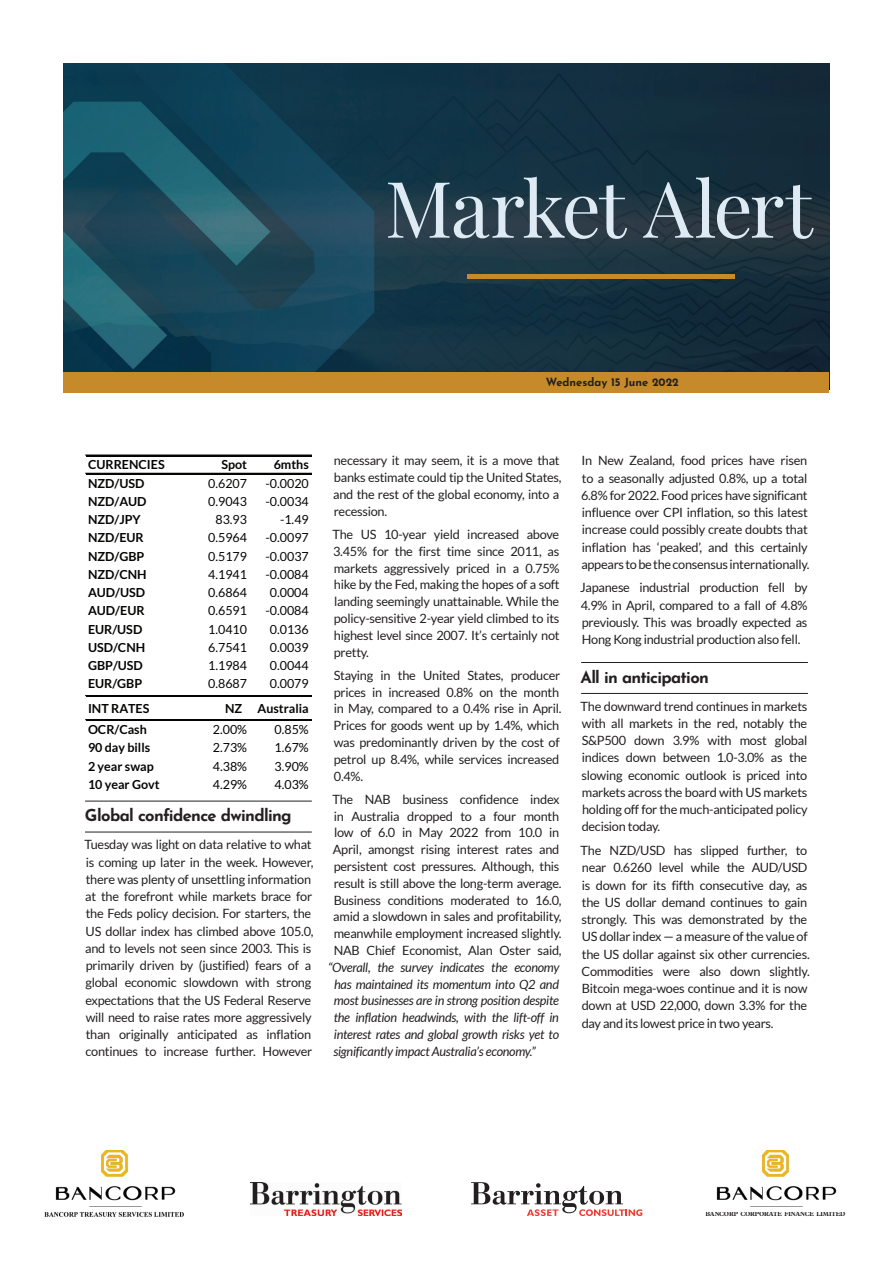
<style>
.page{position:relative;width:893px;height:1263px;background:#fff}
.page>*{position:absolute;margin:0;border:0;box-sizing:border-box;transform-origin:0 0}
.t1{font:78px "Playfair Display";letter-spacing:-.03em;color:#deeaf4}
.t2{font:700 16.5px "Josefin Sans";letter-spacing:-.04em;color:#231f20}
.t3{font:12.75px/17.2px "Lato";letter-spacing:-.02em;color:#231f20}
.t4{font:italic 12.75px/17px "Lato";letter-spacing:-.02em;color:#231f20;text-align:justify}
.t5{font:12.45px "Lato";color:#040503}
.t6{font:700 12.45px "Lato";color:#040503}
.t7{font:700 11.25px "Josefin Sans";color:#231f20}
.t8{font:700 6.45px "Plantin Std";letter-spacing:-.01em;color:#231f20;scale:.93 1}
</style>
<div class="page">
<hr style="left:85px;top:801px;width:227px;height:1px;background:#231f20">
<hr style="left:85px;top:832px;width:227px;height:1px;background:#231f20">
<hr style="left:86px;top:455px;width:225px;height:1px;background:#040503">
<hr style="left:86px;top:473px;width:225px;height:1px;background:#040503">
<hr style="left:86px;top:695px;width:225px;height:2px;background:#040503">
<hr style="left:86px;top:719px;width:225px;height:1px;background:#040503">
<hr style="left:86px;top:720px;width:225px;height:1px;background:#040503">
<hr style="left:581px;top:662px;width:227px;height:1px;background:#231f20">
<hr style="left:581px;top:693px;width:227px;height:1px;background:#231f20">
<img style="left:44px;top:1150px;width:140px;height:67px">
<img style="left:251px;top:1182px;width:151px;height:33px">
<img style="left:716px;top:1150px;width:121px;height:57px">
<img style="left:64px;top:64px;width:765px;height:308px">
<div style="left:64px;top:372px;width:765px;height:21px;background:#c78a2a"></div>
<hr style="left:467px;top:275px;width:268px;height:4px;background:#c78a2a">
<svg style="left:471px;top:1182px;width:171px;height:34px"></svg>
<h1 class="t1" style="left:385px;top:148px;width:429px">Market Alert</h1>
<p class="t7" style="left:546px;top:372px;width:134px">Wednesday 15 June 2022</p>
<p class="t6" style="left:88px;top:458px;width:78px">CURRENCIES</p>
<p class="t6" style="left:221px;top:458px;width:27px">Spot</p>
<p class="t6" style="left:274px;top:458px;width:37px">6mths</p>
<p class="t6" style="left:88px;top:476px;width:58px">NZD/USD</p>
<p class="t5" style="left:208px;top:476px;width:40px">0.6207</p>
<p class="t5" style="left:266px;top:476px;width:45px">-0.0020</p>
<p class="t6" style="left:88px;top:494px;width:60px">NZD/AUD</p>
<p class="t5" style="left:208px;top:494px;width:40px">0.9043</p>
<p class="t5" style="left:266px;top:494px;width:45px">-0.0034</p>
<p class="t6" style="left:88px;top:512px;width:54px">NZD/JPY</p>
<p class="t5" style="left:215px;top:513px;width:33px">83.93</p>
<p class="t5" style="left:280px;top:513px;width:30px">-1.49</p>
<p class="t6" style="left:88px;top:531px;width:57px">NZD/EUR</p>
<p class="t5" style="left:208px;top:531px;width:40px">0.5964</p>
<p class="t5" style="left:266px;top:531px;width:45px">-0.0097</p>
<p class="t6" style="left:88px;top:549px;width:58px">NZD/GBP</p>
<p class="t5" style="left:208px;top:549px;width:40px">0.5179</p>
<p class="t5" style="left:266px;top:549px;width:45px">-0.0037</p>
<p class="t6" style="left:88px;top:567px;width:60px">NZD/CNH</p>
<p class="t5" style="left:208px;top:567px;width:40px">4.1941</p>
<p class="t5" style="left:266px;top:567px;width:45px">-0.0084</p>
<p class="t6" style="left:88px;top:585px;width:59px">AUD/USD</p>
<p class="t5" style="left:208px;top:586px;width:40px">0.6864</p>
<p class="t5" style="left:270px;top:586px;width:40px">0.0004</p>
<p class="t6" style="left:88px;top:604px;width:58px">AUD/EUR</p>
<p class="t5" style="left:208px;top:604px;width:40px">0.6591</p>
<p class="t5" style="left:266px;top:604px;width:45px">-0.0084</p>
<p class="t6" style="left:88px;top:622px;width:56px">EUR/USD</p>
<p class="t5" style="left:208px;top:622px;width:40px">1.0410</p>
<p class="t5" style="left:270px;top:622px;width:40px">0.0136</p>
<p class="t6" style="left:88px;top:640px;width:59px">USD/CNH</p>
<p class="t5" style="left:208px;top:640px;width:40px">6.7541</p>
<p class="t5" style="left:270px;top:640px;width:40px">0.0039</p>
<p class="t6" style="left:88px;top:658px;width:56px">GBP/USD</p>
<p class="t5" style="left:208px;top:658px;width:40px">1.1984</p>
<p class="t5" style="left:270px;top:658px;width:40px">0.0044</p>
<p class="t6" style="left:88px;top:676px;width:56px">EUR/GBP</p>
<p class="t5" style="left:208px;top:677px;width:40px">0.8687</p>
<p class="t5" style="left:270px;top:677px;width:40px">0.0079</p>
<p class="t6" style="left:88px;top:701px;width:63px">INT RATES</p>
<p class="t6" style="left:225px;top:701px;width:85px">NZ Australia</p>
<p class="t6" style="left:88px;top:722px;width:60px">OCR/Cash</p>
<p class="t5" style="left:213px;top:723px;width:36px">2.00%</p>
<p class="t5" style="left:275px;top:723px;width:36px">0.85%</p>
<p class="t6" style="left:88px;top:741px;width:64px">90 day bills</p>
<p class="t5" style="left:213px;top:741px;width:36px">2.73%</p>
<p class="t5" style="left:275px;top:741px;width:36px">1.67%</p>
<p class="t6" style="left:88px;top:759px;width:67px">2 year swap</p>
<p class="t5" style="left:213px;top:759px;width:36px">4.38%</p>
<p class="t5" style="left:275px;top:759px;width:36px">3.90%</p>
<p class="t6" style="left:88px;top:777px;width:73px">10 year Govt</p>
<p class="t5" style="left:213px;top:777px;width:36px">4.29%</p>
<p class="t5" style="left:275px;top:777px;width:36px">4.03%</p>
<p class="t2" style="left:85px;top:801px;width:208px">Global confidence dwindling</p>
<p class="t3" style="left:84px;top:836px;width:231px">Tuesday was light on data relative to what is coming up later in the week. However, there was plenty of unsettling information at the forefront while markets brace for the Feds policy decision. For starters, the US dollar index has climbed above 105.0, and to levels not seen since 2003. This is primarily driven by (justified) fears of a global economic slowdown with strong expectations that the US Federal Reserve will need to raise rates more aggressively than originally anticipated as inflation continues to increase further. However</p>
<p class="t3" style="left:333px;top:452px;width:230px;line-height:16.8px">necessary it may seem, it is a move that banks estimate could tip the United States, and the rest of the global economy, into a recession.</p>
<p class="t3" style="left:333px;top:526px;width:229px;line-height:16.8px;text-align:justify">The US 10-year yield increased above 3.45% for the first time since 2011, as markets aggressively priced in a 0.75% hike by the Fed, making the hopes of a soft landing seemingly unattainable. While the policy-sensitive 2-year yield climbed to its highest level since 2007. It’s certainly not pretty.</p>
<p class="t3" style="left:334px;top:667px;width:229px;line-height:16.8px">Staying in the United States, producer prices in increased 0.8% on the month in May, compared to a 0.4% rise in April.<br>Prices for goods went up by 1.4%, which was predominantly driven by the cost of petrol up 8.4%, while services increased 0.4%.</p>
<p class="t3" style="left:333px;top:791px;width:231px;line-height:16.8px">The NAB business confidence index in Australia dropped to a four month low of 6.0 in May 2022 from 10.0 in April, amongst rising interest rates and persistent cost pressures. Although, this result is still above the long-term average.<br>Business conditions moderated to 16.0, amid a slowdown in sales and profitability, meanwhile employment increased slightly.<br>NAB Chief Economist, Alan Oster said,</p>
<p class="t4" style="left:333px;top:959px;width:228px;text-indent:-5px">“Overall, the survey indicates the economy has maintained its momentum into Q2 and most businesses are in strong position despite the inflation headwinds, with the lift-off in interest rates and global growth risks yet to significantly impact Australia’s economy.”</p>
<p class="t3" style="left:581px;top:452px;width:230px">In New Zealand, food prices have risen to a seasonally adjusted 0.8%, up a total 6.8% for 2022. Food prices have significant influence over CPI inflation, so this latest increase could possibly create doubts that inflation has ‘peaked’, and this certainly appears to be the consensus internationally.</p>
<p class="t3" style="left:580px;top:579px;width:229px;text-align:justify">Japanese industrial production fell by 4.9% in April, compared to a fall of 4.8% previously. This was broadly expected as Hong Kong industrial production also fell.</p>
<p class="t2" style="left:580px;top:662px;width:130px">All in anticipation</p>
<p class="t3" style="left:581px;top:697px;width:229px;text-align:justify">The downward trend continues in markets with all markets in the red, notably the S&amp;P500 down 3.9% with most global indices down between 1.0-3.0% as the slowing economic outlook is priced into markets across the board with US markets holding off for the much-anticipated policy decision today.</p>
<p class="t3" style="left:581px;top:842px;width:231px">The NZD/USD has slipped further, to near 0.6260 level while the AUD/USD is down for its fifth consecutive day, as the US dollar demand continues to gain strongly. This was demonstrated by the US dollar index — a measure of the value of the US dollar against six other currencies.<br>Commodities were also down slightly.<br>Bitcoin mega-woes continue and it is now down at USD 22,000, down 3.3% for the day and its lowest price in two years.</p>
<p class="t8" style="left:705px;top:1210px;width:152px">BANCORP CORPORATE FINANCE LIMITED</p>
</div>
